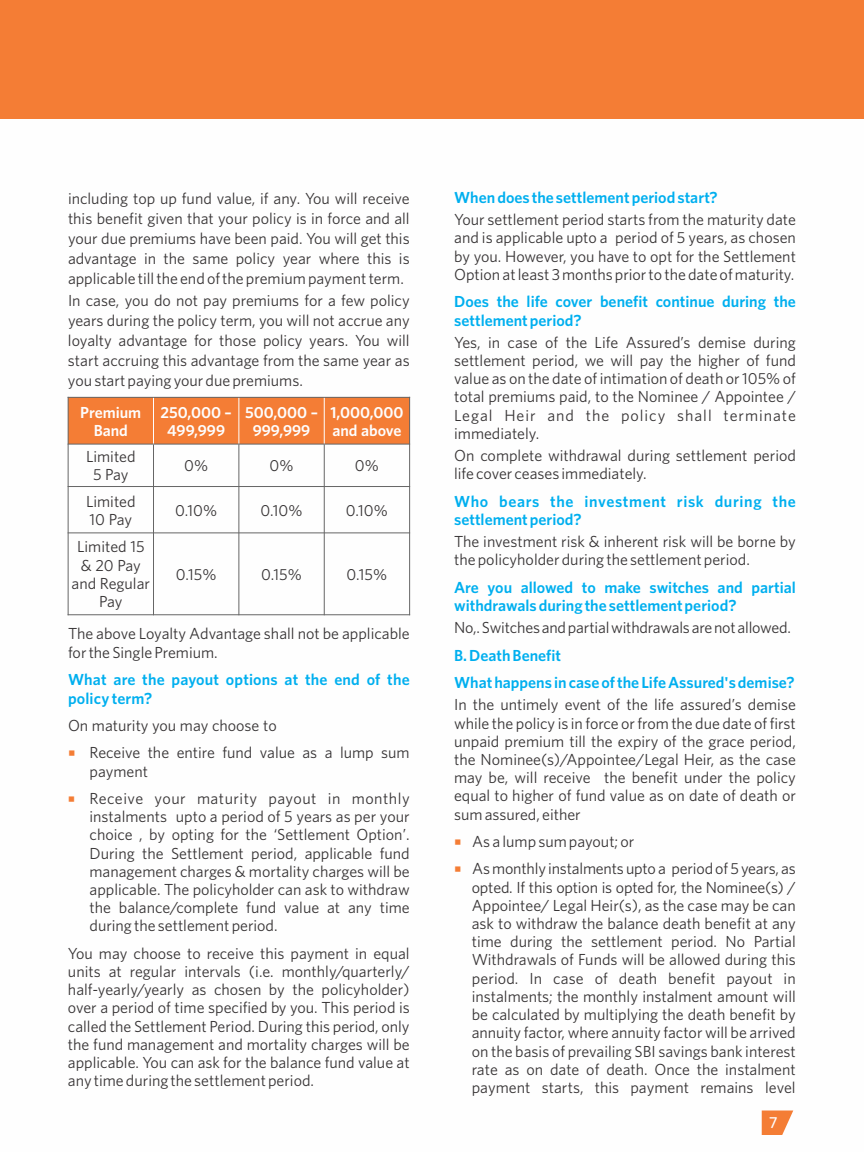
<style>
.page{position:relative;width:864px;height:1152px;background:#fff}
.page>*{position:absolute;margin:0;border:0;box-sizing:border-box;transform-origin:0 0}
.t1{font:16px/18.2px "Whitney";color:#373435;text-align:justify}
.t2{font:600 16px/18.4px "Whitney";color:#00afef}
.t3{font:600 16px/18.4px "Whitney";color:#fefefe;text-align:center}
.t4{font:600 16px/18.4px "Whitney";letter-spacing:.04em;color:#00afef}
.t5{font:500 16px "Whitney";color:#fefefe}
.s1{color:#f47d35}
</style>
<div class="page">
<div style="left:0;top:0;width:864px;height:119px;background:#f47d35"></div>
<div style="left:68px;top:397px;width:86px;height:47px;background:#f47d35"></div>
<div style="left:154px;top:397px;width:85px;height:47px;background:#f47d35"></div>
<div style="left:239px;top:397px;width:85px;height:47px;background:#f47d35"></div>
<div style="left:324px;top:397px;width:86px;height:47px;background:#f47d35"></div>
<hr style="left:68px;top:397px;width:1px;height:218px;background:#666">
<hr style="left:153px;top:444px;width:1px;height:171px;background:#666">
<hr style="left:153px;top:397px;width:1px;height:48px;background:#fff">
<hr style="left:238px;top:444px;width:1px;height:171px;background:#666">
<hr style="left:238px;top:397px;width:1px;height:48px;background:#fff">
<hr style="left:324px;top:444px;width:1px;height:171px;background:#666">
<hr style="left:324px;top:397px;width:1px;height:48px;background:#fff">
<hr style="left:409px;top:397px;width:1px;height:218px;background:#666">
<hr style="left:68px;top:614px;width:342px;height:1px;background:#666">
<hr style="left:68px;top:532px;width:342px;height:1px;background:#666">
<hr style="left:68px;top:486px;width:342px;height:1px;background:#666">
<hr style="left:68px;top:444px;width:342px;height:1px;background:#666">
<hr style="left:68px;top:397px;width:342px;height:1px;background:#666">
<svg style="left:762px;top:1111px;width:31px;height:24px"></svg>
<p class="t1" style="left:68px;top:189px;width:343px;line-height:20px">including top up fund value, if any. You will receive this benefit given that your policy is in force and all your due premiums have been paid. You will get this advantage in the same policy year where this is applicable till the end of the premium payment term.</p>
<p class="t1" style="left:68px;top:291px;width:343px;line-height:20px">In case, you do not pay premiums for a few policy years during the policy term, you will not accrue any loyalty advantage for those policy years. You will start accruing this advantage from the same year as you start paying your due premiums.</p>
<p class="t3" style="left:80px;top:404px;width:62px">Premium<br>Band</p>
<p class="t3" style="left:160px;top:404px;width:73px">250,000 –<br>499,999</p>
<p class="t3" style="left:245px;top:404px;width:74px">500,000 –<br>999,999</p>
<p class="t3" style="left:330px;top:404px;width:75px;text-align:left">1,000,000 and above</p>
<p class="t1" style="left:86px;top:449px;width:51px;text-align:center">Limited<br>5 Pay</p>
<p class="t1" style="left:184px;top:458px;width:25px">0%</p>
<p class="t1" style="left:270px;top:458px;width:25px">0%</p>
<p class="t1" style="left:355px;top:458px;width:25px">0%</p>
<p class="t1" style="left:86px;top:493px;width:51px">Limited<br>10 Pay</p>
<p class="t1" style="left:175px;top:502px;width:43px">0.10%</p>
<p class="t1" style="left:261px;top:502px;width:43px">0.10%</p>
<p class="t1" style="left:346px;top:502px;width:43px">0.10%</p>
<p class="t1" style="left:72px;top:539px;width:80px;text-align:center">Limited 15 &amp; 20 Pay and Regular<br>Pay</p>
<p class="t1" style="left:176px;top:566px;width:42px">0.15%</p>
<p class="t1" style="left:261px;top:566px;width:42px">0.15%</p>
<p class="t1" style="left:347px;top:566px;width:42px">0.15%</p>
<p class="t1" style="left:68px;top:626px;width:343px">The above Loyalty Advantage shall not be applicable for the Single Premium.</p>
<p class="t2" style="left:68px;top:672px;width:343px">What are the payout options at the end of the policy term?</p>
<p class="t1" style="left:68px;top:718px;width:210px">On maturity you may choose to</p>
<p class="t1" style="left:90px;top:745px;width:322px;text-indent:-22px"><span class="s1">○</span> Receive the entire fund value as a lump sum payment</p>
<p class="t1" style="left:90px;top:790px;width:322px;text-indent:-22px"><span class="s1">○</span> Receive your maturity payout in monthly instalments upto a period of 5 years as per your choice , by opting for the ‘Settlement Option’.<br>During the Settlement period, applicable fund management charges &amp; mortality charges will be applicable. The policyholder can ask to withdraw the balance/complete fund value at any time during the settlement period.</p>
<p class="t1" style="left:68px;top:945px;width:343px">You may choose to receive this payment in equal units at regular intervals (i.e. monthly/quarterly/ half-yearly/yearly as chosen by the policyholder) over a period of time specified by you. This period is called the Settlement Period. During this period, only the fund management and mortality charges will be applicable. You can ask for the balance fund value at any time during the settlement period.</p>
<p class="t2" style="left:454px;top:190px;width:265px">When does the settlement period start?</p>
<p class="t1" style="left:454px;top:212px;width:343px">Your settlement period starts from the maturity date and is applicable upto a period of 5 years, as chosen by you. However, you have to opt for the Settlement Option at least 3 months prior to the date of maturity.</p>
<p class="t2" style="left:454px;top:294px;width:343px">Does the life cover benefit continue during the settlement period?</p>
<p class="t1" style="left:454px;top:334px;width:343px">Yes, in case of the Life Assured’s demise during settlement period, we will pay the higher of fund value as on the date of intimation of death or 105% of total premiums paid, to the Nominee / Appointee / Legal Heir and the policy shall terminate immediately.</p>
<p class="t1" style="left:454px;top:447px;width:343px">On complete withdrawal during settlement period life cover ceases immediately.</p>
<p class="t4" style="left:454px;top:493px;width:343px">Who bears the investment risk during the settlement period?</p>
<p class="t1" style="left:454px;top:534px;width:343px">The investment risk &amp; inherent risk will be borne by the policyholder during the settlement period.</p>
<p class="t2" style="left:454px;top:579px;width:343px">Are you allowed to make switches and partial withdrawals during the settlement period?</p>
<p class="t1" style="left:454px;top:620px;width:338px">No,.Switchesandpartialwithdrawalsarenotallowed.</p>
<p class="t2" style="left:454px;top:643px;width:342px;line-height:27.6px">B. Death Benefit<br>What happens in case of the Life Assured's demise?</p>
<p class="t1" style="left:454px;top:697px;width:343px">In the untimely event of the life assured’s demise while the policy is in force or from the due date of first unpaid premium till the expiry of the grace period, the Nominee(s)/Appointee/Legal Heir, as the case may be, will receive the benefit under the policy equal to higher of fund value as on date of death or sum assured, either</p>
<p class="t1" style="left:454px;top:834px;width:182px"><span class="s1">○</span> As a lump sum payout; or</p>
<p class="t1" style="left:472px;top:861px;width:326px;text-indent:-18px"><span class="s1">○</span> Asmonthly instalments upto a periodof5years, as opted. If this option is opted for, the Nominee(s) / Appointee/ Legal Heir(s), as the case may be can ask to withdraw the balance death benefit at any time during the settlement period. No Partial Withdrawals of Funds will be allowed during this period. In case of death benefit payout in instalments; the monthly instalment amount will be calculated by multiplying the death benefit by annuity factor, where annuity factor will be arrived on the basis of prevailing SBI savings bank interest rate as on date of death. Once the instalment payment starts, this payment remains level</p>
<p class="t5" style="left:769px;top:1117px;width:10px">7</p>
</div>
